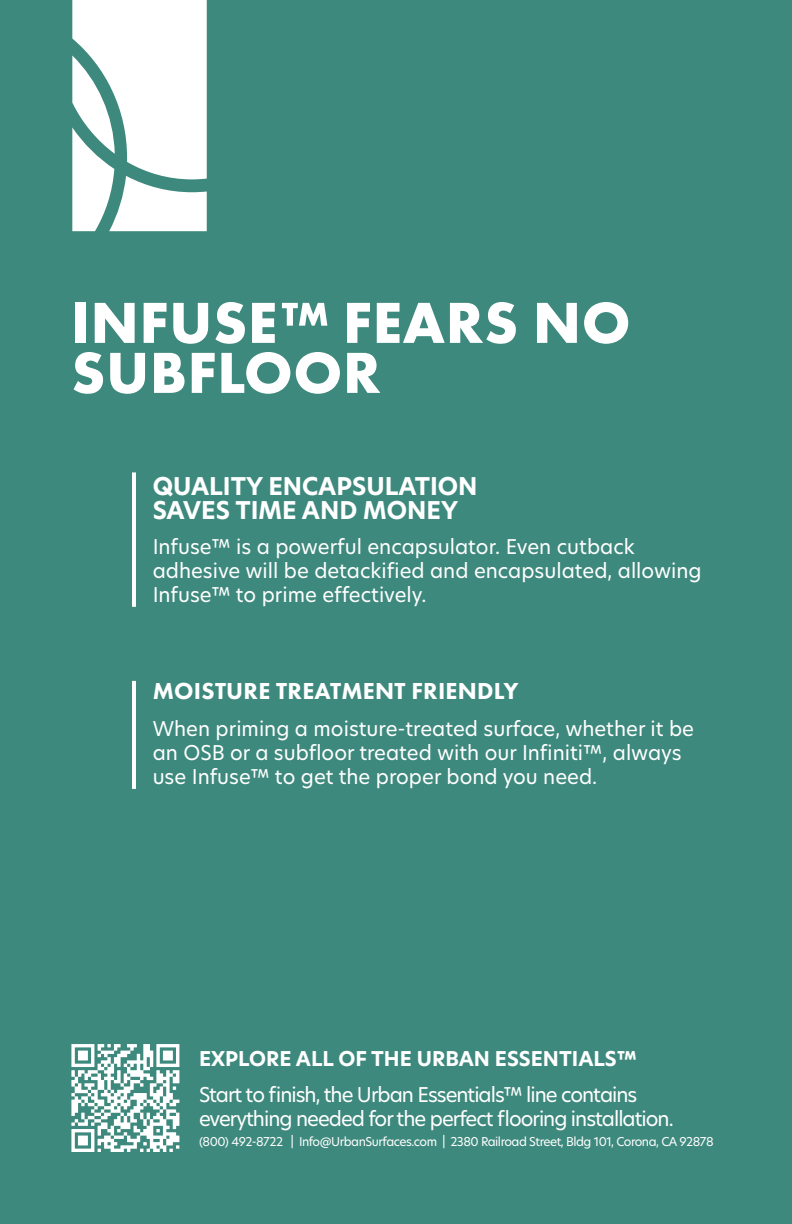
<style>
.page{position:relative;width:792px;height:1224px;background:#3e897d}
.page>*{position:absolute;margin:0;border:0;box-sizing:border-box;transform-origin:0 0}
.t1{font:700 60px/50px "Futura PT";letter-spacing:.01em;color:#fff}
.t2{font:700 24px "New Hero";color:#fff}
.t3{font:800 24px "Futura PT";letter-spacing:.01em;color:#fff}
.t4{font:20px/24px "New Hero";color:#fff}
.t5{font:20px/24px "New Hero";letter-spacing:-.05em;color:#fff}
.t6{font:700 20px "New Hero";color:#fff}
.t7{font:12px "New Hero";letter-spacing:-.04em;color:#fff}
</style>
<div class="page">
<hr style="left:132px;top:472px;width:4px;height:135px;background:#fff">
<hr style="left:132px;top:681px;width:4px;height:108px;background:#fff">
<svg style="left:72px;top:0;width:135px;height:231px;background:#e3eeec"></svg>
<svg style="left:71px;top:1044px;width:108px;height:108px"></svg>
<p class="t1" style="left:71px;top:296px;width:561px">INFUSE™ FEARS NO<br>SUBFLOOR</p>
<p class="t2" style="left:153px;top:470px;width:326px">QUALITY ENCAPSULATION</p>
<p class="t2" style="left:153px;top:494px;width:307px">SAVES TIME AND MONEY</p>
<p class="t4" style="left:153px;top:535px;width:550px">Infuse™ is a powerful encapsulator. Even cutback adhesive will be detackified and encapsulated, allowing<br>Infuse™ to prime effectively.</p>
<p class="t3" style="left:153px;top:676px;width:367px">MOISTURE TREATMENT FRIENDLY</p>
<p class="t4" style="left:153px;top:717px;width:543px">When priming a moisture-treated surface, whether it be an OSB or a subfloor treated with our Infiniti™, always use Infuse™ to get the proper bond you need.</p>
<p class="t6" style="left:199px;top:1045px;width:439px">EXPLORE ALL OF THE URBAN ESSENTIALS™</p>
<p class="t5" style="left:199px;top:1082px;width:476px">Start to finish, the Urban Essentials™ line contains everything needed for the perfect flooring installation.</p>
<p class="t7" style="left:199px;top:1133px;width:516px">(800) 492-8722 | Info@UrbanSurfaces.com | 2380 Railroad Street, Bldg 101, Corona, CA 92878</p>
</div>
